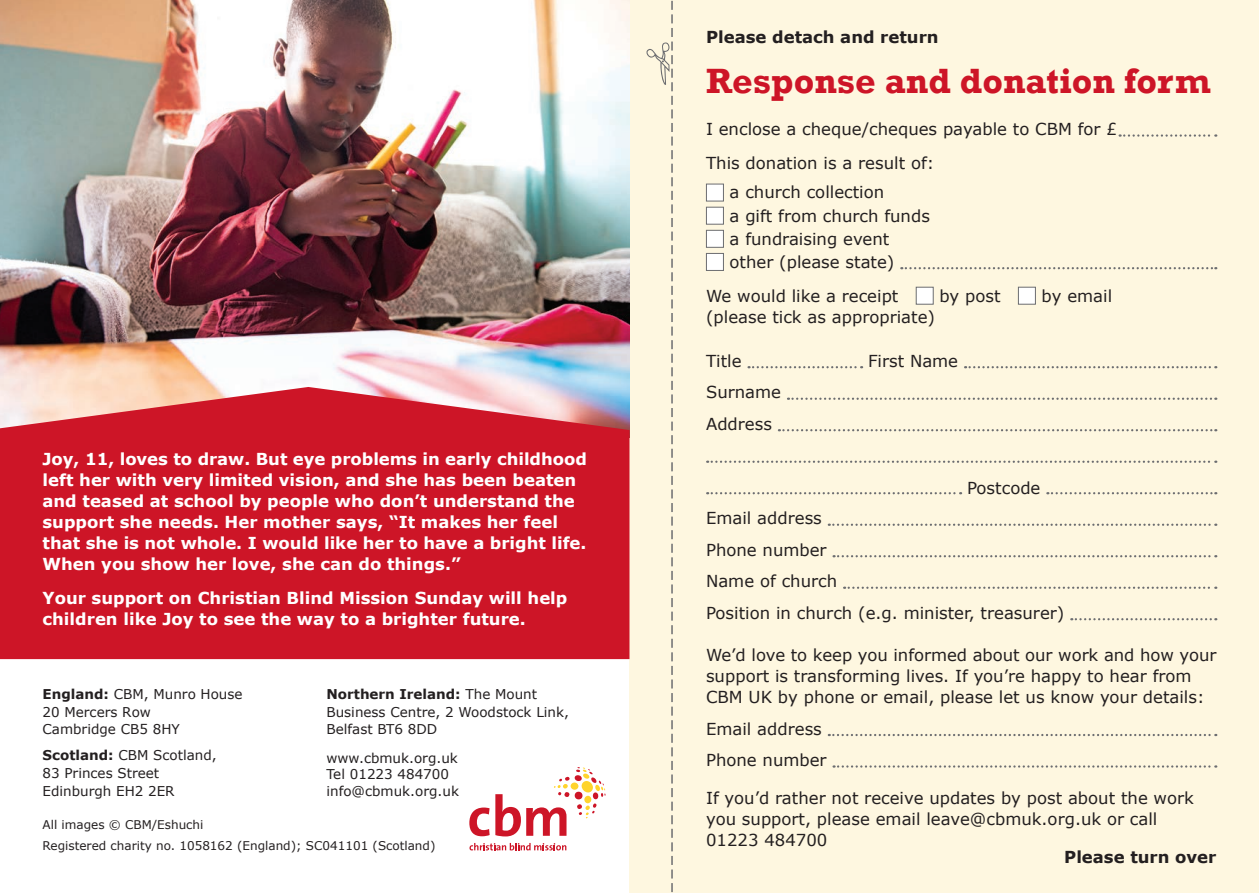
<style>
.page{position:relative;width:1259px;height:893px;background:#fff}
.page>*{position:absolute;margin:0;border:0;box-sizing:border-box;transform-origin:0 0}
.t1{font:700 36px "Rockwell";color:#cd1527}
.t2{font:16.5px/31.5px "Verdana";color:#231f20}
.t3{font:700 16.5px/21px "Verdana";color:#fff}
.t4{font:700 16.5px "Verdana";color:#231f20}
.t5{font:13.5px/17.5px "Verdana";color:#231f20}
.t6{font:12px "Verdana";color:#231f20}
.s1{font-weight:700}
</style>
<div class="page">
<div style="left:629px;top:0;width:630px;height:893px;background:#fef7e0"></div>
<svg style="left:833px;top:765px;width:383px;height:3px"></svg>
<svg style="left:829px;top:734px;width:387px;height:2px"></svg>
<svg style="left:1071px;top:618px;width:145px;height:2px"></svg>
<svg style="left:844px;top:587px;width:372px;height:2px"></svg>
<svg style="left:833px;top:555px;width:383px;height:2px"></svg>
<svg style="left:829px;top:524px;width:387px;height:2px"></svg>
<svg style="left:1047px;top:492px;width:169px;height:2px"></svg>
<svg style="left:707px;top:492px;width:254px;height:2px"></svg>
<svg style="left:707px;top:461px;width:509px;height:2px"></svg>
<svg style="left:779px;top:429px;width:437px;height:2px"></svg>
<svg style="left:788px;top:398px;width:428px;height:2px"></svg>
<svg style="left:965px;top:366px;width:251px;height:2px"></svg>
<svg style="left:748px;top:366px;width:114px;height:2px"></svg>
<div style="left:1018px;top:287px;width:17px;height:18px;background:#fff;border:1px solid #6c6d70"></div>
<div style="left:916px;top:287px;width:17px;height:18px;background:#fff;border:1px solid #6c6d70"></div>
<svg style="left:901px;top:267px;width:315px;height:2px"></svg>
<div style="left:706px;top:253px;width:18px;height:18px;background:#fff;border:1px solid #6c6d70"></div>
<div style="left:706px;top:230px;width:18px;height:18px;background:#fff;border:1px solid #6c6d70"></div>
<div style="left:706px;top:207px;width:18px;height:18px;background:#fff;border:1px solid #6c6d70"></div>
<div style="left:706px;top:184px;width:18px;height:17px;background:#fff;border:1px solid #6c6d70"></div>
<svg style="left:1119px;top:134px;width:97px;height:3px"></svg>
<svg style="left:646px;top:0;width:27px;height:893px"></svg>
<img style="left:0;top:0;width:629px;height:387px">
<svg style="left:0;top:387px;width:629px;height:272px;background:#cf2333"></svg>
<svg style="left:495px;top:767px;width:110px;height:69px"></svg>
<svg style="left:469px;top:807px;width:20px;height:29px"></svg>
<svg style="left:469px;top:843px;width:97px;height:7px"></svg>
<p class="t3" style="left:43px;top:448px;width:546px">Joy, 11, loves to draw. But eye problems in early childhood left her with very limited vision, and she has been beaten and teased at school by people who don’t understand the support she needs. Her mother says, “It makes her feel that she is not whole. I would like her to have a bright life.<br>When you show her love, she can do things.”</p>
<p class="t3" style="left:43px;top:587px;width:526px">Your support on Christian Blind Mission Sunday will help children like Joy to see the way to a brighter future.</p>
<p class="t5" style="left:43px;top:686px;width:202px"><span class="s1">England:</span> CBM, Munro House<br>20 Mercers Row<br>Cambridge CB5 8HY</p>
<p class="t5" style="left:43px;top:747px;width:176px"><span class="s1">Scotland:</span> CBM Scotland,<br>83 Princes Street<br>Edinburgh EH2 2ER</p>
<p class="t6" style="left:43px;top:816px;width:162px">All images © CBM/Eshuchi</p>
<p class="t5" style="left:326px;top:685px;width:244px"><span class="s1">Northern Ireland:</span> The Mount<br>Business Centre, 2 Woodstock Link,<br>Belfast BT6 8DD</p>
<p class="t5" style="left:326px;top:750px;width:134px;line-height:16.4px">www.cbmuk.org.uk<br>Tel 01223 484700 info@cbmuk.org.uk</p>
<p class="t6" style="left:43px;top:838px;width:394px">Registered charity no. 1058162 (England); SC041101 (Scotland)</p>
<p class="t4" style="left:706px;top:25px;width:234px">Please detach and return</p>
<h1 class="t1" style="left:706px;top:59px;width:506px">Response and donation form</h1>
<p class="t2" style="left:706px;top:113px;width:412px">I enclose a cheque/cheques payable to CBM for £</p>
<p class="t2" style="left:729px;top:148px;width:206px;line-height:29.5px;text-indent:-24px">This donation is a result of: a church collection</p>
<p class="t2" style="left:729px;top:204px;width:202px;line-height:23.1px">a gift from church funds a fundraising event other (please state)</p>
<p class="t2" style="left:706px;top:280px;width:194px">We would like a receipt</p>
<p class="t2" style="left:939px;top:280px;width:63px">by post</p>
<p class="t2" style="left:1041px;top:280px;width:72px">by email</p>
<p class="t2" style="left:706px;top:301px;width:230px">(please tick as appropriate)</p>
<p class="t2" style="left:706px;top:345px;width:37px">Title</p>
<p class="t2" style="left:868px;top:345px;width:92px">First Name</p>
<p class="t2" style="left:706px;top:376px;width:77px">Surname<br>Address</p>
<p class="t2" style="left:967px;top:472px;width:75px">Postcode</p>
<p class="t2" style="left:706px;top:502px;width:360px">Email address<br>Phone number<br>Name of church<br>Position in church (e.g. minister, treasurer)</p>
<p class="t2" style="left:706px;top:644px;width:512px;line-height:21px">We’d love to keep you informed about our work and how your support is transforming lives. If you’re happy to hear from<br>CBM UK by phone or email, please let us know your details:</p>
<p class="t2" style="left:706px;top:713px;width:117px">Email address</p>
<p class="t2" style="left:706px;top:744px;width:122px">Phone number</p>
<p class="t2" style="left:706px;top:787px;width:489px;line-height:21px">If you’d rather not receive updates by post about the work you support, please email leave@cbmuk.org.uk or call<br>01223 484700</p>
<h4 class="t4" style="left:1064px;top:845px;width:154px">Please turn over</h4>
</div>
